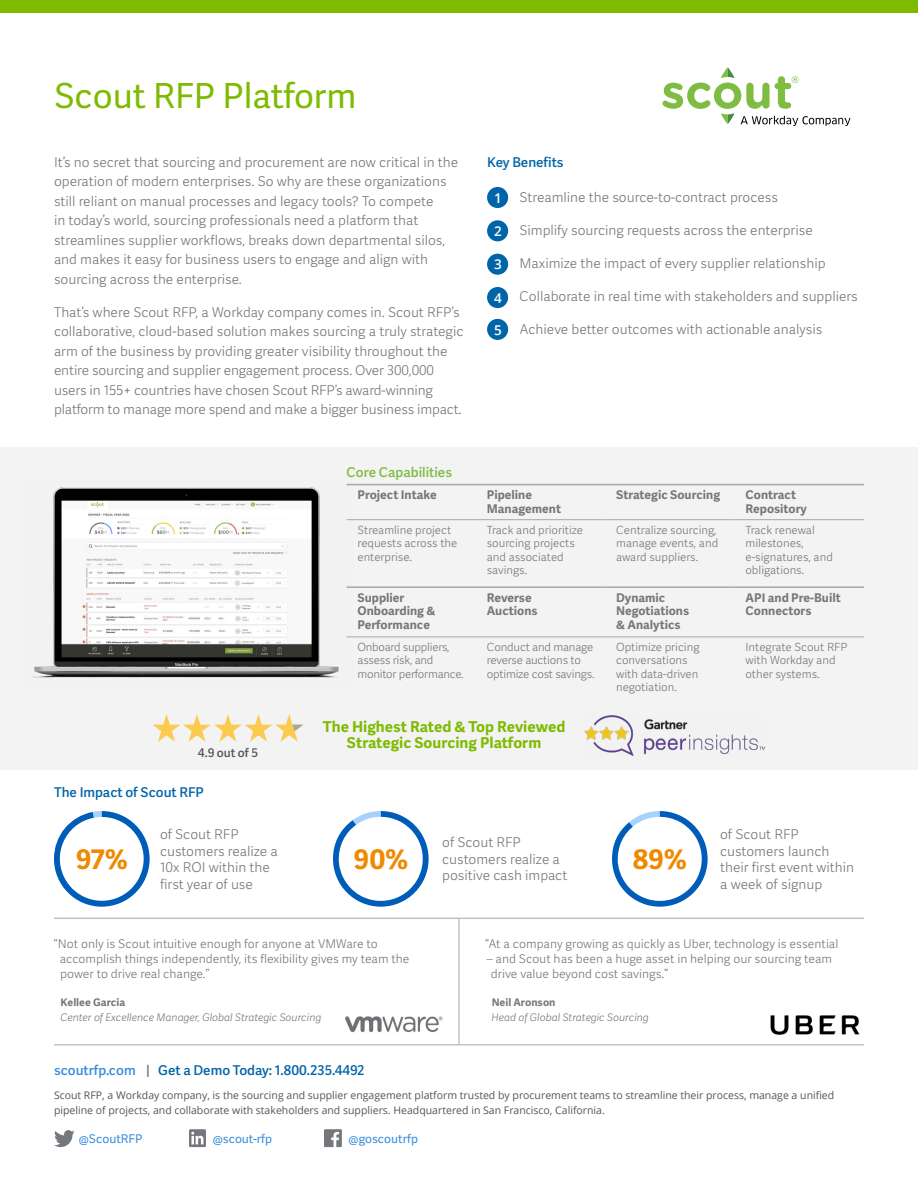
<style>
.page{position:relative;width:918px;height:1188px;background:#fff}
.page>*{position:absolute;margin:0;border:0;box-sizing:border-box;transform-origin:0 0}
.t1{font:34.5px "Workday Adelle Sans";color:#7ebb00}
.t2{font:700 27px "Workday Adelle Sans";color:#ef8a00}
.t3{font:700 15px/16.5px "Workday Adelle Sans";color:#7ebb00;text-align:center}
.t4{font:300 13.5px/19.5px "Workday Adelle Sans";color:#74777b}
.t5{font:500 13.5px "Workday Adelle Sans";color:#0064a8}
.t6{font:500 13.5px "Workday Adelle Sans";color:#7ebc42}
.t7{font:600 13.5px "Open Sans";color:#fff}
.t8{font:300 12px/15px "Workday Adelle Sans";color:#74777b}
.t9{font:700 12px/13.5px "Workday Adelle Sans";color:#74777b}
.t10{font:12px "Workday Adelle Sans";color:#368ddd}
.t11{font:500 12px "Workday Adelle Sans";color:#52555b}
.t12{font:300 11.25px/13.5px "Workday Adelle Sans";color:#74777b}
.t13{font:300 11.25px/13.5px "Workday Adelle Sans";letter-spacing:-.02em;color:#74777b}
.t14{font:10.5px/15px "Open Sans";color:#52555b}
.t15{font:italic 300 10.5px "Workday Adelle Sans";color:#74777b}
.t16{font:700 10.5px "Workday Adelle Sans";color:#74777b}
.s1{color:#368ddd}
.s2{color:#757679}
</style>
<div class="page">
<div style="left:0;top:0;width:918px;height:13px;background:#7ebb00"></div>
<img style="left:345px;top:1016px;width:98px;height:17px">
<img style="left:770px;top:1015px;width:90px;height:20px">
<hr style="left:54px;top:918px;width:810px;height:1px;background:#a5a7aa">
<hr style="left:54px;top:1045px;width:810px;height:1px;background:#a5a7aa">
<hr style="left:459px;top:919px;width:1px;height:126px;background:#a5a7aa">
<div style="left:0;top:447px;width:918px;height:323px;background:#f2f3f2"></div>
<svg style="left:663px;top:67px;width:187px;height:59px"></svg>
<img style="left:33px;top:483px;width:320px;height:195px">
<svg style="left:54px;top:811px;width:96px;height:96px"></svg>
<svg style="left:333px;top:811px;width:96px;height:96px"></svg>
<svg style="left:612px;top:811px;width:96px;height:96px"></svg>
<svg style="left:54px;top:1130px;width:21px;height:17px"></svg>
<svg style="left:189px;top:1129px;width:17px;height:18px"></svg>
<svg style="left:324px;top:1129px;width:18px;height:18px"></svg>
<div style="left:487px;top:187px;width:21px;height:21px;background:#0064a8;border-radius:50%"></div>
<div style="left:487px;top:220px;width:21px;height:21px;background:#0064a8;border-radius:50%"></div>
<div style="left:487px;top:254px;width:21px;height:21px;background:#0064a8;border-radius:50%"></div>
<div style="left:487px;top:287px;width:21px;height:21px;background:#0064a8;border-radius:50%"></div>
<div style="left:487px;top:319px;width:21px;height:21px;background:#0064a8;border-radius:50%"></div>
<hr style="left:347px;top:519px;width:129px;height:1px;background:#a5a7aa">
<hr style="left:476px;top:519px;width:129px;height:1px;background:#a5a7aa">
<hr style="left:605px;top:519px;width:130px;height:1px;background:#a5a7aa">
<hr style="left:735px;top:519px;width:129px;height:1px;background:#a5a7aa">
<hr style="left:347px;top:637px;width:129px;height:1px;background:#a5a7aa">
<hr style="left:476px;top:637px;width:129px;height:1px;background:#a5a7aa">
<hr style="left:605px;top:637px;width:130px;height:1px;background:#a5a7aa">
<hr style="left:735px;top:637px;width:129px;height:1px;background:#a5a7aa">
<hr style="left:347px;top:484px;width:129px;height:1px;background:#a5a7aa">
<hr style="left:347px;top:586px;width:129px;height:2px;background:#a5a7aa">
<hr style="left:476px;top:484px;width:129px;height:1px;background:#a5a7aa">
<hr style="left:476px;top:586px;width:129px;height:2px;background:#a5a7aa">
<hr style="left:605px;top:484px;width:130px;height:1px;background:#a5a7aa">
<hr style="left:605px;top:586px;width:130px;height:2px;background:#a5a7aa">
<hr style="left:735px;top:484px;width:129px;height:1px;background:#a5a7aa">
<hr style="left:735px;top:586px;width:129px;height:2px;background:#a5a7aa">
<svg style="left:153px;top:714px;width:150px;height:28px"></svg>
<img style="left:584px;top:715px;width:180px;height:40px">
<h1 class="t1" style="left:54px;top:76px;width:304px">Scout RFP Platform</h1>
<p class="t4" style="left:54px;top:153px;width:406px">It’s no secret that sourcing and procurement are now critical in the operation of modern enterprises. So why are these organizations still reliant on manual processes and legacy tools? To compete<br>in today’s world, sourcing professionals need a platform that streamlines supplier workflows, breaks down departmental silos, and makes it easy for business users to engage and align with sourcing across the enterprise.</p>
<p class="t4" style="left:54px;top:303px;width:411px">That’s where Scout RFP, a Workday company comes in. Scout RFP’s collaborative, cloud-based solution makes sourcing a truly strategic arm of the business by providing greater visibility throughout the entire sourcing and supplier engagement process. Over 300,000 users in 155+ countries have chosen Scout RFP’s award-winning platform to manage more spend and make a bigger business impact.</p>
<p class="t6" style="left:347px;top:464px;width:107px">Core Capabilities</p>
<p class="t5" style="left:487px;top:154px;width:78px">Key Benefits</p>
<p class="t7" style="left:494px;top:189px;width:9px">1</p>
<p class="t7" style="left:494px;top:222px;width:9px">2</p>
<p class="t7" style="left:494px;top:255px;width:9px">3</p>
<p class="t7" style="left:494px;top:289px;width:9px">4</p>
<p class="t7" style="left:494px;top:320px;width:9px">5</p>
<p class="t4" style="left:519px;top:188px;width:260px">Streamline the source-to-contract process</p>
<p class="t4" style="left:519px;top:221px;width:295px">Simplify sourcing requests across the enterprise</p>
<p class="t4" style="left:519px;top:254px;width:308px">Maximize the impact of every supplier relationship</p>
<p class="t4" style="left:519px;top:287px;width:340px">Collaborate in real time with stakeholders and suppliers</p>
<p class="t4" style="left:519px;top:320px;width:304px">Achieve better outcomes with actionable analysis</p>
<p class="t11" style="left:198px;top:746px;width:62px">4.9 out of 5</p>
<p class="t5" style="left:54px;top:784px;width:151px">The Impact of Scout RFP</p>
<p class="t9" style="left:357px;top:488px;width:81px">Project Intake</p>
<p class="t9" style="left:487px;top:488px;width:76px">Pipeline<br>Management</p>
<p class="t9" style="left:616px;top:488px;width:106px">Strategic Sourcing</p>
<p class="t9" style="left:745px;top:488px;width:63px">Contract<br>Repository</p>
<p class="t12" style="left:357px;top:523px;width:101px">Streamline project requests across the enterprise.</p>
<p class="t12" style="left:487px;top:523px;width:98px">Track and prioritize sourcing projects and associated savings.</p>
<p class="t12" style="left:616px;top:523px;width:104px">Centralize sourcing, manage events, and award suppliers.</p>
<p class="t12" style="left:745px;top:523px;width:89px">Track renewal milestones, e-signatures, and obligations.</p>
<p class="t9" style="left:357px;top:591px;width:79px">Supplier<br>Onboarding &amp;<br>Performance</p>
<p class="t9" style="left:487px;top:591px;width:52px">Reverse<br>Auctions</p>
<p class="t9" style="left:616px;top:591px;width:75px">Dynamic<br>Negotiations &amp; Analytics</p>
<p class="t9" style="left:745px;top:591px;width:97px">API and Pre-Built<br>Connectors</p>
<p class="t13" style="left:357px;top:640px;width:108px">Onboard suppliers, assess risk, and monitor performance.</p>
<p class="t12" style="left:487px;top:640px;width:109px">Conduct and manage reverse auctions to optimize cost savings.</p>
<p class="t12" style="left:616px;top:640px;width:85px">Optimize pricing conversations with data-driven negotiation.</p>
<p class="t12" style="left:745px;top:640px;width:103px">Integrate Scout RFP with Workday and other systems.</p>
<p class="t3" style="left:323px;top:718px;width:244px">The Highest Rated &amp; Top Reviewed<br>Strategic Sourcing Platform</p>
<p class="t4" style="left:160px;top:827px;width:119px;line-height:16.5px">of Scout RFP customers realize a<br>10x ROI within the first year of use</p>
<p class="t4" style="left:442px;top:835px;width:127px;line-height:16.5px">of Scout RFP customers realize a positive cash impact</p>
<p class="t4" style="left:720px;top:827px;width:135px;line-height:16.5px">of Scout RFP customers launch their first event within a week of signup</p>
<h2 class="t2" style="left:76px;top:843px;width:53px">97%</h2>
<h2 class="t2" style="left:354px;top:843px;width:56px">90%</h2>
<h2 class="t2" style="left:633px;top:843px;width:56px">89%</h2>
<p class="t8" style="left:60px;top:936px;width:351px;text-indent:-6px">“Not only is Scout intuitive enough for anyone at VMWare to accomplish things independently, its flexibility gives my team the power to drive real change.”</p>
<p class="t16" style="left:61px;top:996px;width:66px">Kellee Garcia</p>
<p class="t15" style="left:60px;top:1011px;width:262px">Center of Excellence Manager, Global Strategic Sourcing</p>
<p class="t8" style="left:485px;top:936px;width:355px">“At a company growing as quickly as Uber, technology is essential</p>
<p class="t8" style="left:491px;top:951px;width:343px;text-indent:-4px">– and Scout has been a huge asset in helping our sourcing team drive value beyond cost savings.”</p>
<p class="t16" style="left:492px;top:996px;width:65px">Neil Aronson</p>
<p class="t15" style="left:491px;top:1011px;width:159px">Head of Global Strategic Sourcing</p>
<p class="t5" style="left:54px;top:1062px;width:312px"><span class="s1">scoutrfp.com</span> <span class="s2">|</span> Get a Demo Today: 1.800.235.4492</p>
<p class="t14" style="left:54px;top:1088px;width:782px">Scout RFP, a Workday company, is the sourcing and supplier engagement platform trusted by procurement teams to streamline their process, manage a unified pipeline of projects, and collaborate with stakeholders and suppliers. Headquartered in San Francisco, California.</p>
<p class="t10" style="left:79px;top:1131px;width:65px">@ScoutRFP</p>
<p class="t10" style="left:213px;top:1131px;width:61px">@scout-rfp</p>
<p class="t10" style="left:349px;top:1131px;width:71px">@goscoutrfp</p>
</div>
